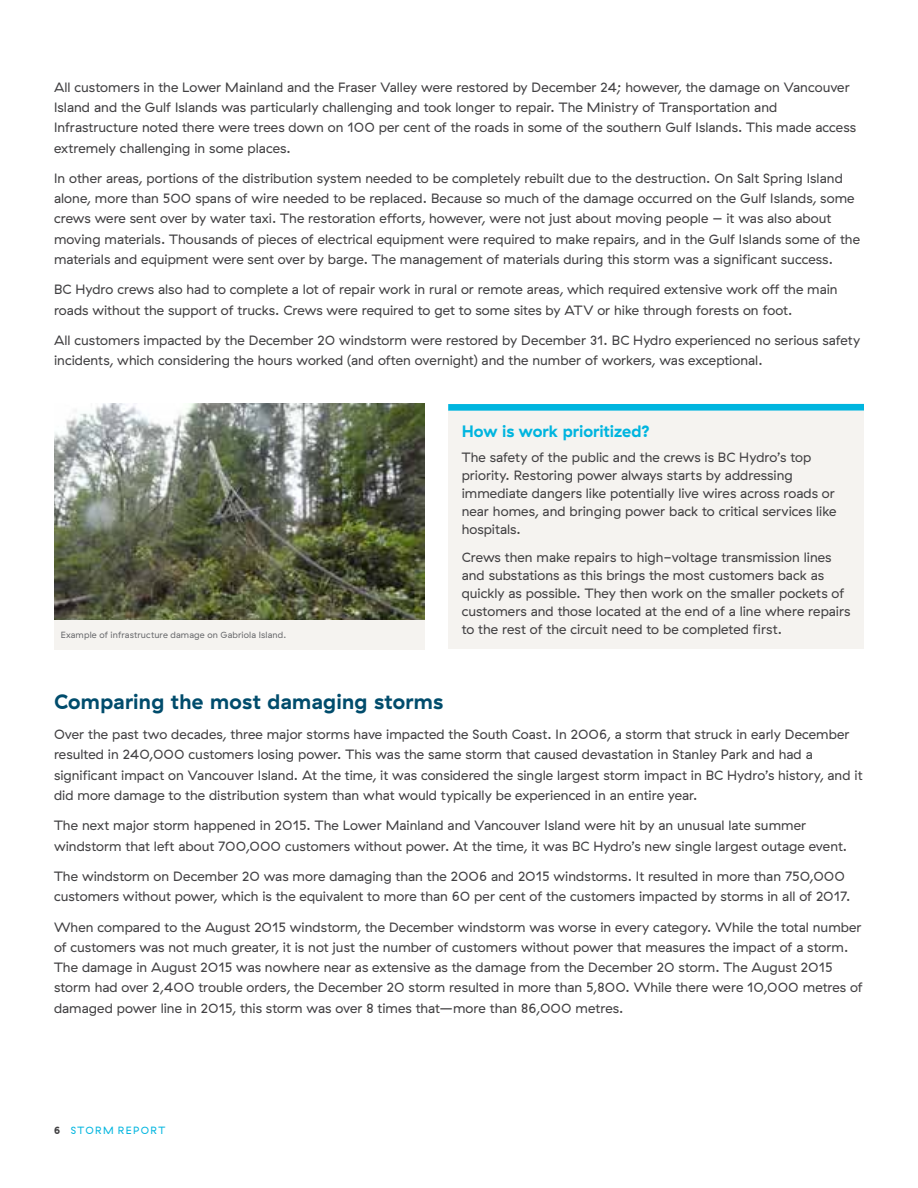
<style>
.page{position:relative;width:918px;height:1188px;background:#fff}
.page>*{position:absolute;margin:0;border:0;box-sizing:border-box;transform-origin:0 0}
.t1{font:700 21px "GT Haptik";letter-spacing:.01em;color:#004c6c}
.t2{font:700 16.5px "GT Haptik";letter-spacing:-.005em;color:#00b5df}
.t3{font:13.5px/20.2px "GT Haptik";letter-spacing:.005em;color:#414042}
.t4{font:10.5px "GT Haptik";letter-spacing:.13em;color:#00b5df}
.t5{font:9px "GT Haptik";letter-spacing:.02em;color:#696a6d}
.s1{font-weight:700;color:#414042}
</style>
<div class="page">
<div style="left:448px;top:411px;width:416px;height:238px;background:#f5f3f0"></div>
<div style="left:448px;top:404px;width:416px;height:7px;background:#00b5df"></div>
<img style="left:54px;top:404px;width:370px;height:216px">
<div style="left:54px;top:620px;width:370px;height:29px;background:#f5f3f0"></div>
<p class="t3" style="left:54px;top:77px;width:804px">All customers in the Lower Mainland and the Fraser Valley were restored by December 24; however, the damage on Vancouver Island and the Gulf Islands was particularly challenging and took longer to repair. The Ministry of Transportation and Infrastructure noted there were trees down on 100 per cent of the roads in some of the southern Gulf Islands. This made access extremely challenging in some places.</p>
<p class="t3" style="left:54px;top:168px;width:808px">In other areas, portions of the distribution system needed to be completely rebuilt due to the destruction. On Salt Spring Island alone, more than 500 spans of wire needed to be replaced. Because so much of the damage occurred on the Gulf Islands, some crews were sent over by water taxi. The restoration efforts, however, were not just about moving people – it was also about moving materials. Thousands of pieces of electrical equipment were required to make repairs, and in the Gulf Islands some of the materials and equipment were sent over by barge. The management of materials during this storm was a significant success.</p>
<p class="t3" style="left:54px;top:280px;width:785px">BC Hydro crews also had to complete a lot of repair work in rural or remote areas, which required extensive work off the main roads without the support of trucks. Crews were required to get to some sites by ATV or hike through forests on foot.</p>
<p class="t3" style="left:54px;top:330px;width:808px">All customers impacted by the December 20 windstorm were restored by December 31. BC Hydro experienced no serious safety incidents, which considering the hours worked (and often overnight) and the number of workers, was exceptional.</p>
<p class="t5" style="left:61px;top:630px;width:227px">Example of infrastructure damage on Gabriola Island.</p>
<p class="t2" style="left:462px;top:421px;width:190px">How is work prioritized?</p>
<p class="t3" style="left:462px;top:448px;width:376px;line-height:18px">The safety of the public and the crews is BC Hydro’s top priority. Restoring power always starts by addressing immediate dangers like potentially live wires across roads or near homes, and bringing power back to critical services like hospitals.</p>
<p class="t3" style="left:462px;top:549px;width:390px;line-height:18px">Crews then make repairs to high-voltage transmission lines and substations as this brings the most customers back as quickly as possible. They then work on the smaller pockets of customers and those located at the end of a line where repairs to the rest of the circuit need to be completed first.</p>
<p class="t1" style="left:54px;top:688px;width:391px">Comparing the most damaging storms</p>
<p class="t3" style="left:54px;top:725px;width:810px">Over the past two decades, three major storms have impacted the South Coast. In 2006, a storm that struck in early December resulted in 240,000 customers losing power. This was the same storm that caused devastation in Stanley Park and had a significant impact on Vancouver Island. At the time, it was considered the single largest storm impact in BC Hydro’s history, and it did more damage to the distribution system than what would typically be experienced in an entire year.</p>
<p class="t3" style="left:54px;top:816px;width:795px">The next major storm happened in 2015. The Lower Mainland and Vancouver Island were hit by an unusual late summer windstorm that left about 700,000 customers without power. At the time, it was BC Hydro’s new single largest outage event.</p>
<p class="t3" style="left:54px;top:866px;width:798px">The windstorm on December 20 was more damaging than the 2006 and 2015 windstorms. It resulted in more than 750,000 customers without power, which is the equivalent to more than 60 per cent of the customers impacted by storms in all of 2017.</p>
<p class="t3" style="left:54px;top:917px;width:810px">When compared to the August 2015 windstorm, the December windstorm was worse in every category. While the total number of customers was not much greater, it is not just the number of customers without power that measures the impact of a storm.<br>The damage in August 2015 was nowhere near as extensive as the damage from the December 20 storm. The August 2015 storm had over 2,400 trouble orders, the December 20 storm resulted in more than 5,800. While there were 10,000 metres of damaged power line in 2015, this storm was over 8 times that—more than 86,000 metres.</p>
<p class="t4" style="left:54px;top:1124px;width:113px"><span class="s1">6</span> STORM REPORT</p>
</div>
